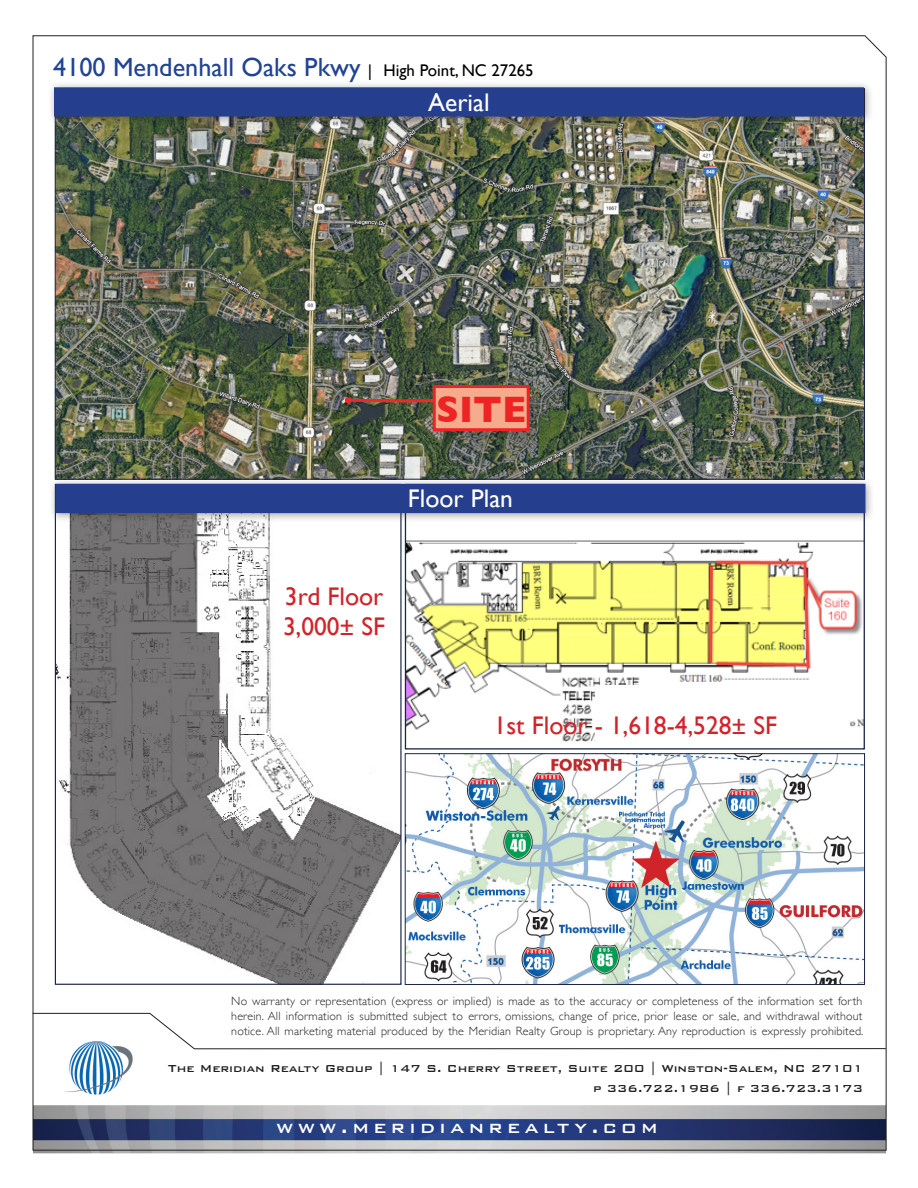
<style>
.page{position:relative;width:918px;height:1188px;background:#fff}
.page>*{position:absolute;margin:0;border:0;box-sizing:border-box;transform-origin:0 0}
.t1{font:700 37.5px "Gill Sans";color:#ee2323}
.t2{font:26.25px "Gill Sans";color:#214394}
.t3{font:25.5px "Gill Sans";color:#d1232a}
.t4{font:25.5px "Gill Sans";color:#fff}
.t5{font:500 21.75px "Bank Gothic BT";letter-spacing:.2em;color:#fff}
.t6{font:500 13.5px/19.5px "Bank Gothic BT";color:#231f20;text-align:right}
.t7{font:300 12px/15px "Gill Sans";letter-spacing:.015em;color:#231f20;text-align:justify}
.s1{font-size:16.8px;color:#000}
</style>
<div class="page">
<img style="left:32px;top:35px;width:855px;height:1116px">
<img style="left:57px;top:523px;width:343px;height:460px">
<div style="left:49px;top:477px;width:826px;height:46px;background:#231f20;opacity:.4"></div>
<div style="left:55px;top:483px;width:811px;height:31px;background:#253f8e"></div>
<div style="left:288px;top:551px;width:80px;height:183px;background:#fff"></div>
<div style="left:595px;top:686px;width:255px;height:60px;background:#fff"></div>
<p class="t2" style="left:53px;top:51px;width:482px">4100 Mendenhall Oaks Pkwy <span class="s1">| High Point, NC 27265</span></p>
<p class="t4" style="left:428px;top:87px;width:63px">Aerial</p>
<p class="t1" style="left:436px;top:379px;width:92px">SITE</p>
<p class="t4" style="left:408px;top:484px;width:107px">Floor Plan</p>
<p class="t3" style="left:285px;top:581px;width:100px">3rd Floor</p>
<p class="t3" style="left:283px;top:612px;width:104px">3,000± SF</p>
<p class="t3" style="left:494px;top:711px;width:285px">1st Floor - 1,618-4,528± SF</p>
<p class="t7" style="left:231px;top:993px;width:634px">No warranty or representation (express or implied) is made as to the accuracy or completeness of the information set forth herein. All information is submitted subject to errors, omissions, change of price, prior lease or sale, and withdrawal without notice. All marketing material produced by the Meridian Realty Group is proprietary. Any reproduction is expressly prohibited.</p>
<p class="t6" style="left:168px;top:1058px;width:696px">The Meridian Realty Group | 147 S. Cherry Street, Suite 200 | Winston-Salem, NC 27101 p 336.722.1986 | f 336.723.3173</p>
<p class="t5" style="left:276px;top:1115px;width:383px">www.meridianrealty.com</p>
</div>
